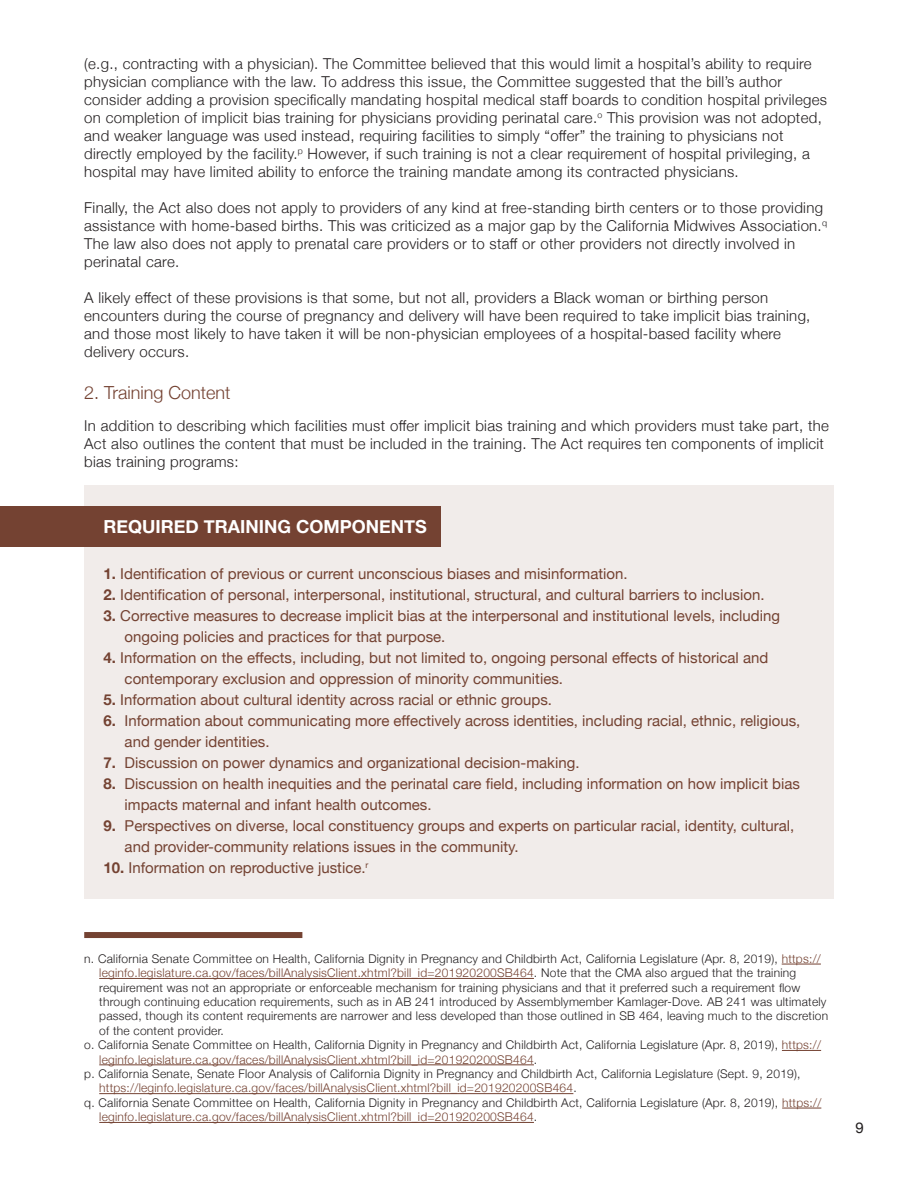
<style>
.page{position:relative;width:918px;height:1188px;background:#fff}
.page>*{position:absolute;margin:0;border:0;box-sizing:border-box;transform-origin:0 0}
.t1{font:700 18px "Helvetica Neue";color:#fff}
.t2{font:300 18px "Helvetica Neue";color:#744232}
.t3{font:300 15px/18px "Helvetica Neue";letter-spacing:.02em;color:#231f20}
.t4{font:15px/21px "Helvetica Neue";color:#744232}
.t5{font:15px "Helvetica Neue";color:#231f20}
.t6{font:300 12px/14.4px "Helvetica Neue";letter-spacing:.02em;color:#231f20}
.s1{font-weight:700}
.s2{color:#744232}
</style>
<div class="page">
<div style="left:84px;top:485px;width:750px;height:414px;background:#f1ecea"></div>
<div style="left:84px;top:932px;width:218px;height:6px;background:#744232"></div>
<hr style="left:782px;top:964px;width:39px;height:1px;background:#744232">
<hr style="left:99px;top:978px;width:435px;height:1px;background:#744232">
<hr style="left:782px;top:1050px;width:39px;height:1px;background:#744232">
<hr style="left:99px;top:1065px;width:435px;height:1px;background:#744232">
<hr style="left:99px;top:1093px;width:474px;height:1px;background:#744232">
<hr style="left:782px;top:1108px;width:39px;height:1px;background:#744232">
<hr style="left:99px;top:1122px;width:435px;height:1px;background:#744232">
<div style="left:0;top:506px;width:441px;height:41px;background:#744232"></div>
<p class="t3" style="left:84px;top:53px;width:744px">(e.g., contracting with a physician). The Committee believed that this would limit a hospital’s ability to require physician compliance with the law. To address this issue, the Committee suggested that the bill’s author consider adding a provision specifically mandating hospital medical staff boards to condition hospital privileges on completion of implicit bias training for physicians providing perinatal care.<sup>o</sup> This provision was not adopted, and weaker language was used instead, requiring facilities to simply “offer” the training to physicians not directly employed by the facility.<sup>p</sup> However, if such training is not a clear requirement of hospital privileging, a hospital may have limited ability to enforce the training mandate among its contracted physicians.</p>
<p class="t3" style="left:84px;top:197px;width:744px">Finally, the Act also does not apply to providers of any kind at free-standing birth centers or to those providing assistance with home-based births. This was criticized as a major gap by the California Midwives Association.<sup>q </sup>The law also does not apply to prenatal care providers or to staff or other providers not directly involved in perinatal care.</p>
<p class="t3" style="left:84px;top:287px;width:728px">A likely effect of these provisions is that some, but not all, providers a Black woman or birthing person encounters during the course of pregnancy and delivery will have been required to take implicit bias training, and those most likely to have taken it will be non-physician employees of a hospital-based facility where delivery occurs.</p>
<p class="t2" style="left:84px;top:378px;width:148px">2. Training Content</p>
<p class="t3" style="left:84px;top:416px;width:746px">In addition to describing which facilities must offer implicit bias training and which providers must take part, the<br>Act also outlines the content that must be included in the training. The Act requires ten components of implicit bias training programs:</p>
<p class="t1" style="left:104px;top:512px;width:325px">REQUIRED TRAINING COMPONENTS</p>
<p class="t4" style="left:104px;top:564px;width:526px"><span class="s1">1.</span> Identification of previous or current unconscious biases and misinformation.</p>
<p class="t4" style="left:104px;top:585px;width:662px"><span class="s1">2.</span> Identification of personal, interpersonal, institutional, structural, and cultural barriers to inclusion.</p>
<p class="t4" style="left:125px;top:606px;width:657px;text-indent:-21px"><span class="s1">3.</span> Corrective measures to decrease implicit bias at the interpersonal and institutional levels, including ongoing policies and practices for that purpose.</p>
<p class="t4" style="left:125px;top:648px;width:645px;text-indent:-21px"><span class="s1">4.</span> Information on the effects, including, but not limited to, ongoing personal effects of historical and contemporary exclusion and oppression of minority communities.</p>
<p class="t4" style="left:104px;top:690px;width:450px"><span class="s1">5.</span> Information about cultural identity across racial or ethnic groups.</p>
<p class="t4" style="left:125px;top:711px;width:677px;text-indent:-21px"><span class="s1">6.</span> Information about communicating more effectively across identities, including racial, ethnic, religious, and gender identities.</p>
<p class="t4" style="left:104px;top:753px;width:477px"><span class="s1">7.</span> Discussion on power dynamics and organizational decision-making.</p>
<p class="t4" style="left:125px;top:774px;width:677px;text-indent:-21px"><span class="s1">8.</span> Discussion on health inequities and the perinatal care field, including information on how implicit bias impacts maternal and infant health outcomes.</p>
<p class="t4" style="left:125px;top:816px;width:671px;text-indent:-21px"><span class="s1">9.</span> Perspectives on diverse, local constituency groups and experts on particular racial, identity, cultural, and provider-community relations issues in the community.</p>
<p class="t4" style="left:104px;top:858px;width:266px"><span class="s1">10.</span> Information on reproductive justice.<sup>r</sup></p>
<p class="t6" style="left:99px;top:950px;width:730px;text-indent:-15px">n. California Senate Committee on Health, California Dignity in Pregnancy and Childbirth Act, California Legislature (Apr. 8, 2019), <span class="s2">https:// leginfo.legislature.ca.gov/faces/billAnalysisClient.xhtml?bill_id=201920200SB464</span>. Note that the CMA also argued that the training requirement was not an appropriate or enforceable mechanism for training physicians and that it preferred such a requirement flow through continuing education requirements, such as in AB 241 introduced by Assemblymember Kamlager-Dove. AB 241 was ultimately passed, though its content requirements are narrower and less developed than those outlined in SB 464, leaving much to the discretion of the content provider.</p>
<p class="t6" style="left:99px;top:1037px;width:723px;text-indent:-15px">o. California Senate Committee on Health, California Dignity in Pregnancy and Childbirth Act, California Legislature (Apr. 8, 2019), <span class="s2">https:// leginfo.legislature.ca.gov/faces/billAnalysisClient.xhtml?bill_id=201920200SB464</span>.</p>
<p class="t6" style="left:99px;top:1066px;width:703px;text-indent:-15px">p. California Senate, Senate Floor Analysis of California Dignity in Pregnancy and Childbirth Act, California Legislature (Sept. 9, 2019), <span class="s2">https://leginfo.legislature.ca.gov/faces/billAnalysisClient.xhtml?bill_id=201920200SB464</span>.</p>
<p class="t6" style="left:99px;top:1094px;width:724px;text-indent:-15px">q. California Senate Committee on Health, California Dignity in Pregnancy and Childbirth Act, California Legislature (Apr. 8, 2019), <span class="s2">https:// leginfo.legislature.ca.gov/faces/billAnalysisClient.xhtml?bill_id=201920200SB464</span>.</p>
<p class="t5" style="left:856px;top:1117px;width:10px">9</p>
</div>
